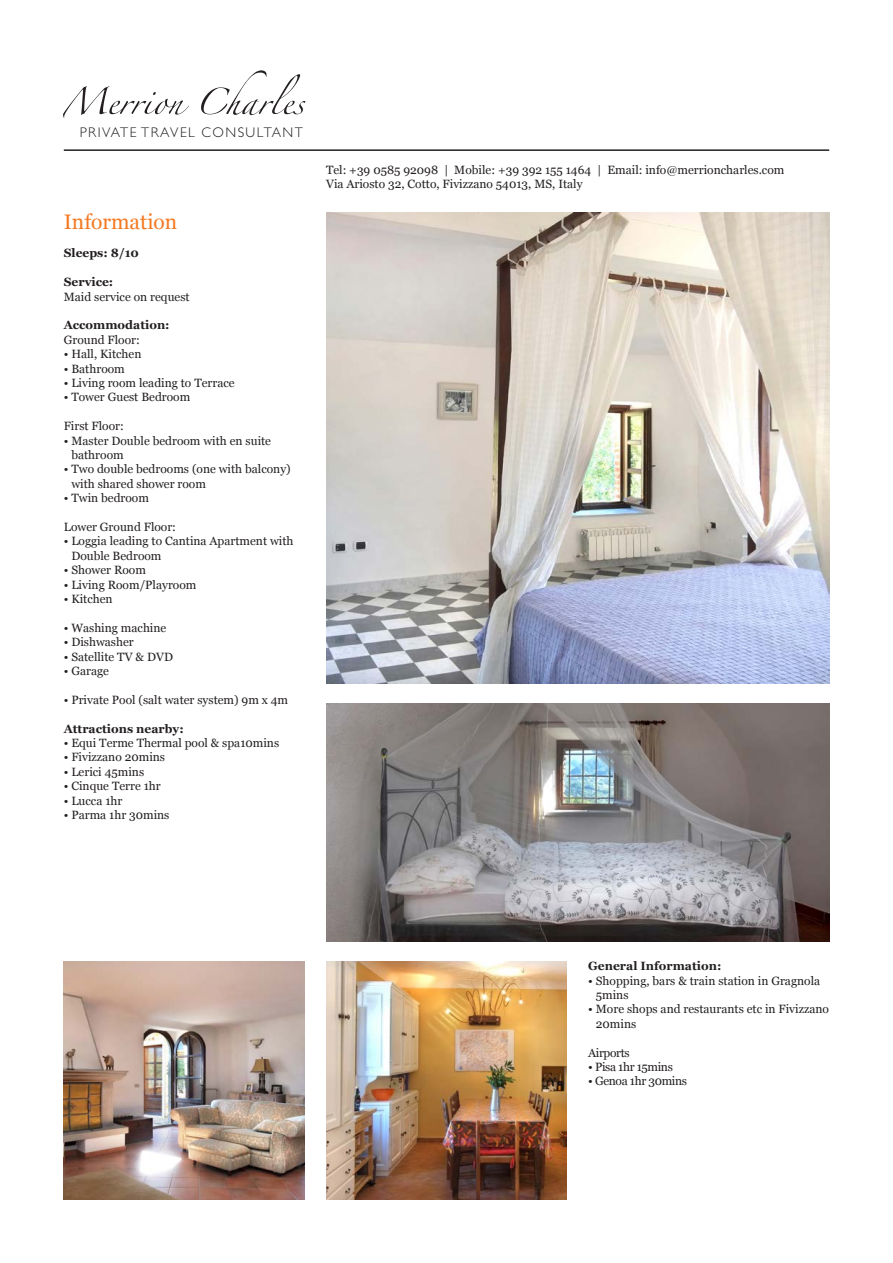
<style>
.page{position:relative;width:893px;height:1263px;background:#fff}
.page>*{position:absolute;margin:0;border:0;box-sizing:border-box;transform-origin:0 0}
.Orange_heading{font:21px "Georgia";color:#f47921}
.t1{font:300 14.1px "Gill Sans";letter-spacing:.1em;color:#231f20}
.Info{font:12px/14.4px "Georgia";color:#231f20}
.sub_heads{font:700 12px "Georgia";color:#231f20}
.Info-2{font:12px "Georgia";letter-spacing:-.03em;color:#231f20}
</style>
<div class="page">
<svg style="left:63px;top:86px;width:126px;height:32px"></svg>
<svg style="left:201px;top:70px;width:104px;height:45px"></svg>
<hr style="left:64px;top:149px;width:765px;height:2px;background:#231f20">
<img style="left:326px;top:213px;width:503px;height:471px">
<img style="left:326px;top:704px;width:503px;height:238px">
<img style="left:326px;top:961px;width:241px;height:238px">
<img style="left:64px;top:961px;width:241px;height:238px">
<p class="t1" style="left:80px;top:124px;width:225px">PRIVATE TRAVEL CONSULTANT</p>
<p class="Orange_heading" style="left:64px;top:206px;width:115px">Information</p>
<p class="sub_heads" style="left:64px;top:244px;width:77px">Sleeps: 8/10</p>
<p class="sub_heads" style="left:64px;top:273px;width:51px">Service:</p>
<p class="Info" style="left:64px;top:289px;width:127px">Maid service on request</p>
<p class="sub_heads" style="left:64px;top:316px;width:107px">Accommodation:</p>
<p class="Info" style="left:64px;top:332px;width:78px">Ground Floor:</p>
<p class="Info" style="left:64px;top:346px;width:79px">• Hall, Kitchen</p>
<p class="Info" style="left:64px;top:361px;width:63px">• Bathroom</p>
<p class="Info" style="left:64px;top:375px;width:172px">• Living room leading to Terrace</p>
<p class="Info" style="left:64px;top:389px;width:128px">• Tower Guest Bedroom</p>
<p class="Info" style="left:64px;top:418px;width:62px">First Floor:</p>
<p class="Info" style="left:71px;top:433px;width:201px;text-indent:-8px">• Master Double bedroom with en suite bathroom</p>
<p class="Info" style="left:71px;top:461px;width:221px;text-indent:-8px">• Two double bedrooms (one with balcony) with shared shower room</p>
<p class="Info" style="left:64px;top:490px;width:87px">• Twin bedroom</p>
<p class="Info" style="left:64px;top:519px;width:114px">Lower Ground Floor:</p>
<p class="Info" style="left:71px;top:533px;width:224px;text-indent:-8px">• Loggia leading to Cantina Apartment with<br>Double Bedroom</p>
<p class="Info" style="left:64px;top:562px;width:84px">• Shower Room</p>
<p class="Info" style="left:64px;top:577px;width:134px">• Living Room/Playroom</p>
<p class="Info" style="left:64px;top:591px;width:50px">• Kitchen</p>
<p class="Info" style="left:64px;top:620px;width:104px">• Washing machine</p>
<p class="Info" style="left:64px;top:634px;width:72px">• Dishwasher</p>
<p class="Info" style="left:64px;top:649px;width:111px">• Satellite TV &amp; DVD</p>
<p class="Info" style="left:64px;top:663px;width:47px">• Garage</p>
<p class="Info" style="left:64px;top:692px;width:226px">• Private Pool (salt water system) 9m x 4m</p>
<p class="sub_heads" style="left:64px;top:719px;width:121px">Attractions nearby:</p>
<p class="Info" style="left:64px;top:735px;width:217px">• Equi Terme Thermal pool &amp; spa10mins</p>
<p class="Info" style="left:64px;top:749px;width:103px">• Fivizzano 20mins</p>
<p class="Info" style="left:64px;top:764px;width:82px">• Lerici 45mins</p>
<p class="Info" style="left:64px;top:778px;width:99px">• Cinque Terre 1hr</p>
<p class="Info" style="left:64px;top:793px;width:60px">• Lucca 1hr</p>
<p class="Info" style="left:64px;top:807px;width:107px">• Parma 1hr 30mins</p>
<p class="Info" style="left:326px;top:162px;width:460px">Tel: +39 0585 92098 | Mobile: +39 392 155 1464 | Email: info@merrioncharles.com</p>
<p class="Info" style="left:326px;top:176px;width:258px">Via Ariosto 32, Cotto, Fivizzano 54013, MS, Italy</p>
<p class="sub_heads" style="left:588px;top:957px;width:135px">General Information:</p>
<p class="Info" style="left:596px;top:973px;width:226px;text-indent:-8px">• Shopping, bars &amp; train station in Gragnola<br>5mins</p>
<p class="Info" style="left:596px;top:1001px;width:235px;text-indent:-8px">• More shops and restaurants etc in Fivizzano<br>20mins</p>
<p class="Info-2" style="left:588px;top:1044px;width:43px">Airports</p>
<p class="Info-2" style="left:588px;top:1058px;width:86px">• Pisa 1hr 15mins</p>
<p class="Info-2" style="left:588px;top:1072px;width:100px">• Genoa 1hr 30mins</p>
</div>
